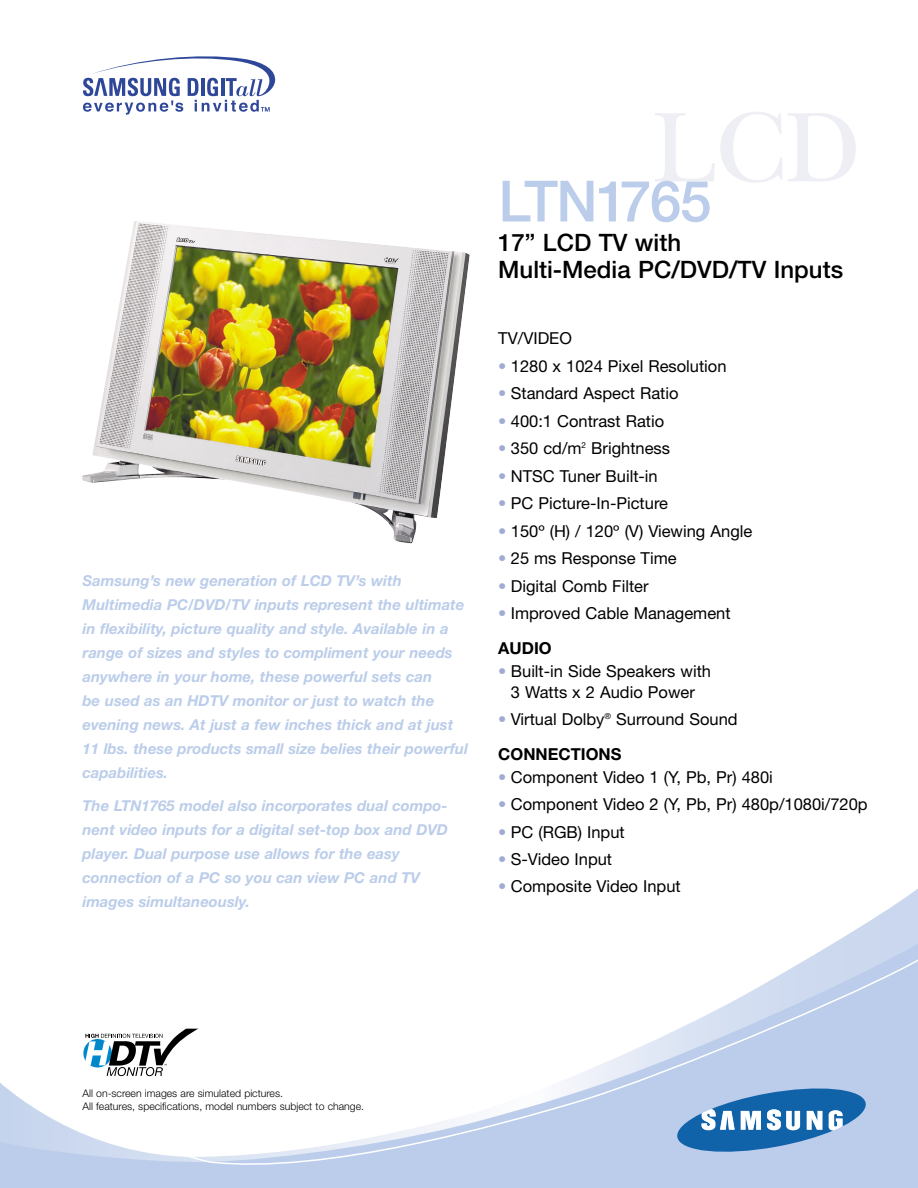
<style>
.page{position:relative;width:918px;height:1188px;background:#fff}
.page>*{position:absolute;margin:0;border:0;box-sizing:border-box;transform-origin:0 0}
.t1{font:500 57px "Helvetica Neue";letter-spacing:-.03em;color:#bbcdea}
.t2{font:500 24px/27px "Helvetica Neue";color:#000}
.t3{font:16.5px/35.4px "Helvetica Neue";color:#000}
.t4{font:italic 700 15px/24px "Helvetica Neue";color:#bbcdea}
.t5{font:300 10.5px/13px "Helvetica Neue";color:#000}
.s1{color:#a0acd3}
.s2{font-weight:700}
</style>
<div class="page">
<svg style="left:847px;top:889px;width:71px;height:46px"></svg>
<svg style="left:0;top:935px;width:918px;height:253px"></svg>
<svg style="left:156px;top:949px;width:762px;height:227px"></svg>
<svg style="left:676px;top:1084px;width:191px;height:72px;background:#72a0cd"></svg>
<svg style="left:83px;top:56px;width:193px;height:59px"></svg>
<img style="left:82px;top:221px;width:388px;height:323px">
<svg style="left:84px;top:1029px;width:114px;height:47px"></svg>
<p class="t4" style="left:82px;top:570px;width:387px">Samsung’s new generation of LCD TV’s with Multimedia PC/DVD/TV inputs represent the ultimate in flexibility, picture quality and style. Available in a range of sizes and styles to compliment your needs anywhere in your home, these powerful sets can<br>be used as an HDTV monitor or just to watch the evening news. At just a few inches thick and at just 11 lbs. these products small size belies their powerful capabilities.</p>
<p class="t4" style="left:82px;top:795px;width:367px">The LTN1765 model also incorporates dual compo&shy;nent video inputs for a digital set-top box and DVD player. Dual purpose use allows for the easy connection of a PC so you can view PC and TV images simultaneously.</p>
<h1 class="t1" style="left:498px;top:181px;width:215px">LTN1765</h1>
<h2 class="t2" style="left:498px;top:231px;width:346px">17” LCD TV with<br>Multi-Media PC/DVD/TV Inputs</h2>
<p class="t3" style="left:498px;top:322px;width:75px">TV/VIDEO</p>
<p class="t3" style="left:498px;top:350px;width:230px"><span class="s1">•</span> 1280 x 1024 Pixel Resolution</p>
<p class="t3" style="left:498px;top:377px;width:182px"><span class="s1">•</span> Standard Aspect Ratio</p>
<p class="t3" style="left:498px;top:405px;width:167px"><span class="s1">•</span> 400:1 Contrast Ratio</p>
<p class="t3" style="left:498px;top:432px;width:173px"><span class="s1">•</span> 350 cd/m<sup>2</sup> Brightness</p>
<p class="t3" style="left:498px;top:460px;width:161px"><span class="s1">•</span> NTSC Tuner Built-in</p>
<p class="t3" style="left:498px;top:487px;width:171px"><span class="s1">•</span> PC Picture-In-Picture</p>
<p class="t3" style="left:498px;top:515px;width:256px"><span class="s1">•</span> 150º (H) / 120º (V) Viewing Angle</p>
<p class="t3" style="left:498px;top:542px;width:180px"><span class="s1">•</span> 25 ms Response Time</p>
<p class="t3" style="left:498px;top:570px;width:152px"><span class="s1">•</span> Digital Comb Filter</p>
<p class="t3" style="left:498px;top:597px;width:234px"><span class="s1">•</span> Improved Cable Management<br><span class="s2">AUDIO</span></p>
<p class="t3" style="left:498px;top:662px;width:214px;line-height:21px;text-align:center"><span class="s1">•</span> Built-in Side Speakers with<br>3 Watts x 2 Audio Power</p>
<p class="t3" style="left:498px;top:703px;width:241px"><span class="s1">•</span> Virtual Dolby<sup>®</sup> Surround Sound<br><span class="s2">CONNECTIONS</span></p>
<p class="t3" style="left:498px;top:761px;width:276px"><span class="s1">•</span> Component Video 1 (Y, Pb, Pr) 480i</p>
<p class="t3" style="left:498px;top:788px;width:371px"><span class="s1">•</span> Component Video 2 (Y, Pb, Pr) 480p/1080i/720p</p>
<p class="t3" style="left:498px;top:816px;width:128px"><span class="s1">•</span> PC (RGB) Input</p>
<p class="t3" style="left:498px;top:843px;width:115px"><span class="s1">•</span> S-Video Input</p>
<p class="t3" style="left:498px;top:871px;width:184px"><span class="s1">•</span> Composite Video Input</p>
<p class="t5" style="left:82px;top:1088px;width:283px">All on-screen images are simulated pictures.<br>All features, specifications, model numbers subject to change.</p>
</div>
